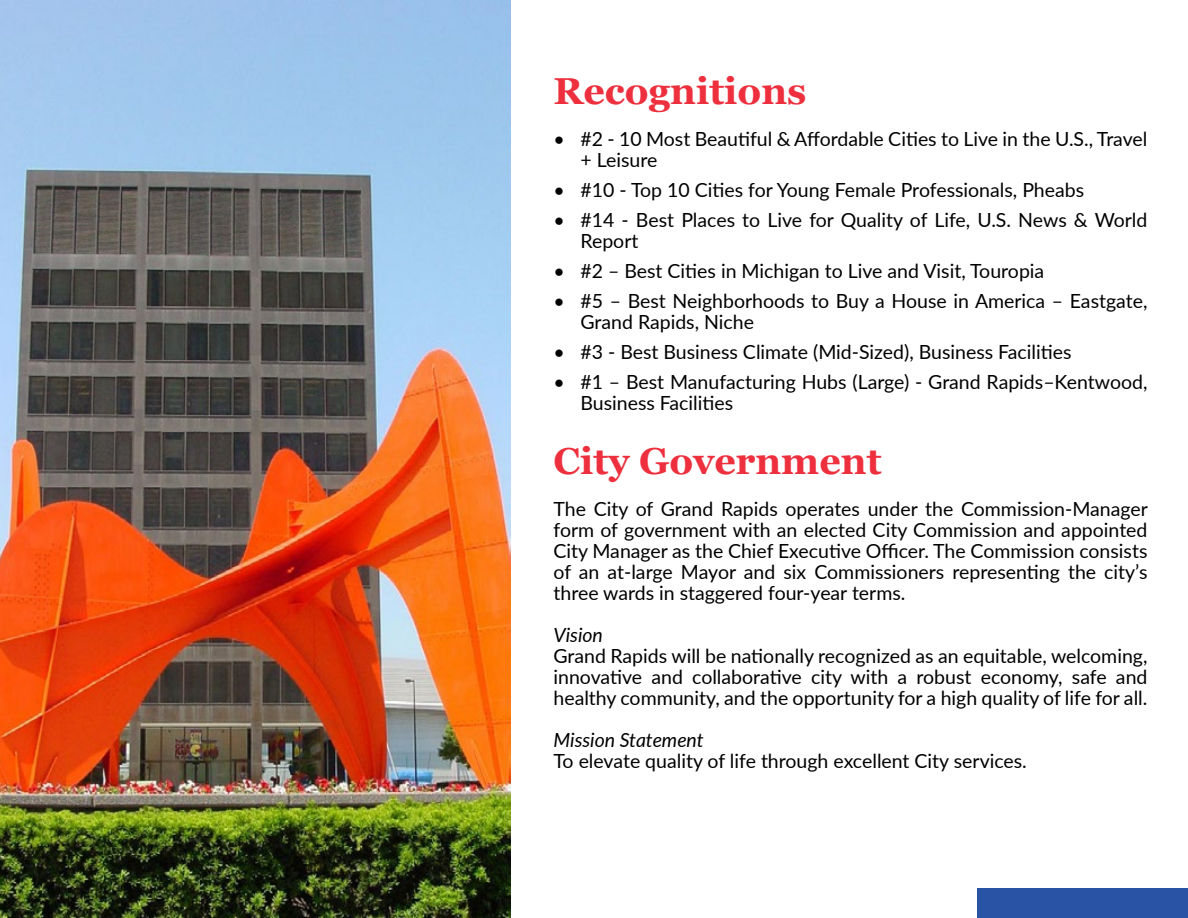
<style>
.page{position:relative;width:1188px;height:918px;background:#fff}
.page>*{position:absolute;margin:0;border:0;box-sizing:border-box;transform-origin:0 0}
.t1{font:700 37.5px "Georgia";color:#ee303e}
.t2{font:19.5px/21px "Lato";color:#000}
.t3{font:italic 19.5px "Lato";color:#000}
</style>
<div class="page">
<img style="left:0;top:0;width:510px;height:918px">
<div style="left:977px;top:888px;width:211px;height:30px;background:#2954a5"></div>
<h1 class="t1" style="left:554px;top:67px;width:255px">Recognitions</h1>
<p class="t2" style="left:581px;top:127px;width:568px;text-indent:-27px">• #2 - 10 Most Beautiful &amp; Affordable Cities to Live in the U.S., Travel + Leisure</p>
<p class="t2" style="left:554px;top:178px;width:532px">• #10 - Top 10 Cities for Young Female Professionals, Pheabs</p>
<p class="t2" style="left:581px;top:208px;width:568px;text-indent:-27px">• #14 - Best Places to Live for Quality of Life, U.S. News &amp; World<br>Report</p>
<p class="t2" style="left:554px;top:259px;width:492px">• #2 – Best Cities in Michigan to Live and Visit, Touropia</p>
<p class="t2" style="left:581px;top:289px;width:568px;text-indent:-27px">• #5 – Best Neighborhoods to Buy a House in America – Eastgate,<br>Grand Rapids, Niche</p>
<p class="t2" style="left:554px;top:340px;width:520px">• #3 - Best Business Climate (Mid-Sized), Business Facilities</p>
<p class="t2" style="left:581px;top:370px;width:568px;text-indent:-27px">• #1 – Best Manufacturing Hubs (Large) - Grand Rapids–Kentwood,<br>Business Facilities</p>
<h1 class="t1" style="left:553px;top:437px;width:330px">City Government</h1>
<p class="t2" style="left:553px;top:498px;width:596px;text-align:justify">The City of Grand Rapids operates under the Commission-Manager form of government with an elected City Commission and appointed City Manager as the Chief Executive Officer. The Commission consists of an at-large Mayor and six Commissioners representing the city’s three wards in staggered four-year terms.</p>
<p class="t3" style="left:553px;top:621px;width:51px">Vision</p>
<p class="t2" style="left:553px;top:645px;width:595px;text-align:justify">Grand Rapids will be nationally recognized as an equitable, welcoming, innovative and collaborative city with a robust economy, safe and healthy community, and the opportunity for a high quality of life for all.</p>
<p class="t3" style="left:553px;top:726px;width:152px">Mission Statement</p>
<p class="t2" style="left:553px;top:750px;width:475px">To elevate quality of life through excellent City services.</p>
</div>
